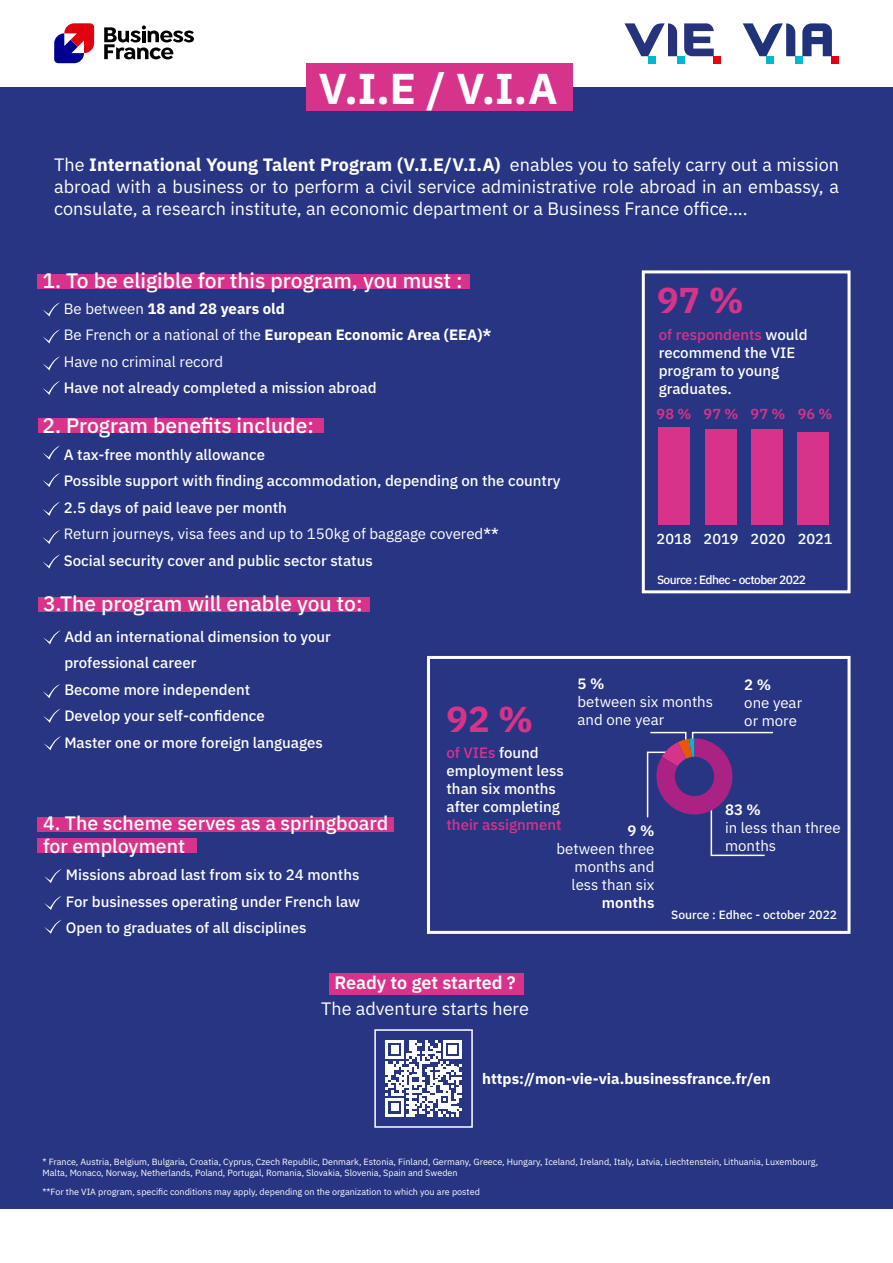
<style>
.page{position:relative;width:893px;height:1263px;background:#fff}
.page>*{position:absolute;margin:0;border:0;box-sizing:border-box;transform-origin:0 0}
.t1{font:700 43.2px "IBM Plex Sans";color:#fff}
.t2{font:700 36px "IBM Plex Sans";color:#d7338a}
.t3{font:500 21px "IBM Plex Sans";color:#fff}
.t4{font:500 19.5px/23.4px "IBM Plex Sans";color:#fff}
.t5{font:18px/21.6px "IBM Plex Sans";color:#fff;text-align:justify}
.t6{font:600 18px "IBM Plex Sans";color:#fff}
.t7{font:500 15px/26.5px "IBM Plex Sans";color:#fff}
.t8{font:15px/18px "IBM Plex Sans";color:#fff}
.t9{font:700 15px "IBM Plex Sans";color:#fff}
.t10{font:500 15px "IBM Plex Sans";color:#d7338a}
.t11{font:600 15px "IBM Plex Sans";color:#fff}
.t12{font:500 14.55px "IBM Plex Sans";color:#fff}
.t13{font:600 14.55px "IBM Plex Sans";color:#d7338a}
.t14{font:500 12px "IBM Plex Sans";letter-spacing:-.05em;color:#fff}
.t15{font:500 12px "IBM Plex Sans";color:#fff}
.t16{font:9px/10.8px "IBM Plex Sans";color:#fff}
.s1{font-weight:700}
.s2{font-weight:400}
.s3{color:#d7338a}
</style>
<div class="page">
<div style="left:0;top:87px;width:893px;height:1122px;background:#283583"></div>
<div style="left:642px;top:270px;width:208px;height:323px;border:3px solid #fff"></div>
<div style="left:38px;top:274px;width:432px;height:14px;background:#d7338a"></div>
<div style="left:38px;top:418px;width:285px;height:15px;background:#d7338a"></div>
<div style="left:766px;top:56px;width:7px;height:7px;background:#00b8d1"></div>
<div style="left:795px;top:56px;width:7px;height:7px;background:#00b8d1"></div>
<div style="left:832px;top:56px;width:7px;height:7px;background:#e30011"></div>
<svg style="left:743px;top:23px;width:52px;height:33px"></svg>
<svg style="left:802px;top:23px;width:30px;height:33px"></svg>
<div style="left:648px;top:56px;width:7px;height:7px;background:#00b7d4"></div>
<div style="left:677px;top:56px;width:7px;height:7px;background:#00b7d4"></div>
<svg style="left:624px;top:23px;width:53px;height:33px"></svg>
<svg style="left:684px;top:23px;width:30px;height:33px"></svg>
<div style="left:714px;top:56px;width:7px;height:7px;background:#e30613"></div>
<div style="left:306px;top:63px;width:267px;height:48px;background:#d7338a"></div>
<div style="left:659px;top:427px;width:31px;height:97px;background:#d7338a"></div>
<div style="left:705px;top:429px;width:31px;height:95px;background:#d7338a"></div>
<div style="left:751px;top:429px;width:31px;height:95px;background:#d7338a"></div>
<div style="left:797px;top:432px;width:31px;height:92px;background:#d7338a"></div>
<svg style="left:43px;top:302px;width:17px;height:14px"></svg>
<svg style="left:43px;top:329px;width:17px;height:14px"></svg>
<svg style="left:43px;top:356px;width:17px;height:14px"></svg>
<svg style="left:43px;top:381px;width:17px;height:14px"></svg>
<svg style="left:43px;top:445px;width:17px;height:15px"></svg>
<svg style="left:43px;top:473px;width:17px;height:14px"></svg>
<svg style="left:43px;top:501px;width:17px;height:15px"></svg>
<svg style="left:43px;top:530px;width:17px;height:14px"></svg>
<svg style="left:43px;top:554px;width:17px;height:15px"></svg>
<div style="left:330px;top:973px;width:194px;height:22px;background:#d7338a"></div>
<div style="left:38px;top:597px;width:332px;height:15px;background:#d7338a"></div>
<div style="left:37px;top:817px;width:356px;height:15px;background:#d7338a"></div>
<div style="left:37px;top:838px;width:160px;height:15px;background:#d7338a"></div>
<div style="left:427px;top:656px;width:423px;height:278px;border:3px solid #fff"></div>
<svg style="left:386px;top:1040px;width:76px;height:76px"></svg>
<div style="left:374px;top:1029px;width:99px;height:99px;border:2px solid #fff"></div>
<svg style="left:646px;top:731px;width:128px;height:126px"></svg>
<div style="left:675px;top:757px;width:39px;height:39px;background:#283583;border-radius:50%"></div>
<svg style="left:43px;top:630px;width:18px;height:14px"></svg>
<svg style="left:44px;top:736px;width:17px;height:14px"></svg>
<svg style="left:43px;top:684px;width:17px;height:14px"></svg>
<svg style="left:43px;top:708px;width:18px;height:15px"></svg>
<svg style="left:44px;top:869px;width:18px;height:14px"></svg>
<svg style="left:44px;top:919px;width:18px;height:15px"></svg>
<svg style="left:44px;top:896px;width:18px;height:14px"></svg>
<svg style="left:54px;top:23px;width:40px;height:40px"></svg>
<svg style="left:104px;top:25px;width:90px;height:34px"></svg>
<h1 class="t1" style="left:319px;top:54px;width:240px">V.I.E / V.I.A</h1>
<p class="t5" style="left:54px;top:153px;width:786px">The <span class="s1">International Young Talent Program (V.I.E/V.I.A)</span> enables you to safely carry out a mission abroad with a business or to perform a civil service administrative role abroad in an embassy, a consulate, a research institute, an economic department or a Business France office....</p>
<h3 class="t3" style="left:43px;top:264px;width:422px">1. To be eligible for this program, you must :</h3>
<p class="t8" style="left:64px;top:294px;width:429px;line-height:26.5px">Be between <span class="s1">18 and 28 years old<br></span>Be French or a national of the <span class="s1">European Economic Area (EEA)*<br></span>Have no criminal record</p>
<p class="t7" style="left:64px;top:373px;width:314px">Have not already completed a mission abroad</p>
<h3 class="t3" style="left:43px;top:409px;width:273px">2. Program benefits include:</h3>
<p class="t7" style="left:64px;top:440px;width:498px">A tax-free monthly allowance<br>Possible support with finding accommodation, depending on the country 2.5 days of paid leave per month<br><span class="s2">Return journeys, visa fees and up to 150kg of baggage covered</span>**<br>Social security cover and public sector status</p>
<h3 class="t3" style="left:43px;top:588px;width:321px">3.The program will enable you to:</h3>
<h2 class="t2" style="left:657px;top:271px;width:88px">97 %</h2>
<p class="t7" style="left:659px;top:325px;width:151px;line-height:18px"><span class="s3">of respondents</span> would recommend the VIE program to young graduates.</p>
<p class="t13" style="left:657px;top:402px;width:36px">98 %</p>
<p class="t13" style="left:704px;top:402px;width:36px">97 %</p>
<p class="t13" style="left:751px;top:402px;width:36px">97 %</p>
<p class="t13" style="left:798px;top:402px;width:36px">96 %</p>
<p class="t12" style="left:657px;top:527px;width:36px">2018</p>
<p class="t12" style="left:704px;top:527px;width:36px">2019</p>
<p class="t12" style="left:751px;top:527px;width:36px">2020</p>
<p class="t12" style="left:798px;top:527px;width:36px">2021</p>
<p class="t14" style="left:657px;top:571px;width:151px">Source : Edhec - october 2022</p>
<p class="t7" style="left:64px;top:622px;width:268px">Add an international dimension to your professional career<br>Become more independent<br>Develop your self-confidence<br>Master one or more foreign languages</p>
<p class="t11" style="left:578px;top:672px;width:28px">5 %</p>
<p class="t8" style="left:578px;top:692px;width:137px">between six months and one year</p>
<p class="t11" style="left:744px;top:673px;width:28px">2 %</p>
<p class="t8" style="left:744px;top:693px;width:59px">one year or more</p>
<h2 class="t2" style="left:446px;top:691px;width:88px">92 %</h2>
<p class="t7" style="left:446px;top:742px;width:119px;line-height:18px"><span class="s3">of VIEs</span> found employment less than six months after completing</p>
<p class="t10" style="left:446px;top:813px;width:117px">their assignment</p>
<p class="t11" style="left:725px;top:798px;width:37px">83 %</p>
<p class="t8" style="left:725px;top:818px;width:117px">in less than three months</p>
<h3 class="t4" style="left:43px;top:810px;width:347px">4. The scheme serves as a springboard for employment</h3>
<p class="t11" style="left:627px;top:819px;width:28px">9 %</p>
<p class="t8" style="left:572px;top:839px;width:84px;text-align:justify;text-indent:-15px">between three months and less than six</p>
<p class="t11" style="left:602px;top:891px;width:54px">months</p>
<p class="t7" style="left:66px;top:860px;width:296px;text-align:justify">Missions abroad last from six to 24 months For businesses operating under French law Open to graduates of all disciplines</p>
<p class="t6" style="left:334px;top:968px;width:183px">Ready to get started ?</p>
<p class="t5" style="left:321px;top:996px;width:209px">The adventure starts here</p>
<p class="t15" style="left:671px;top:906px;width:167px">Source : Edhec - october 2022</p>
<p class="t9" style="left:482px;top:1067px;width:290px">https://mon-vie-via.businessfrance.fr/en</p>
<p class="t16" style="left:43px;top:1156px;width:777px">* France, Austria, Belgium, Bulgaria, Croatia, Cyprus, Czech Republic, Denmark, Estonia, Finland, Germany, Greece, Hungary, Iceland, Ireland, Italy, Latvia, Liechtenstein, Lithuania, Luxembourg,<br>Malta, Monaco, Norway, Netherlands, Poland, Portugal, Romania, Slovakia, Slovenia, Spain and Sweden</p>
<p class="t16" style="left:43px;top:1186px;width:439px">**For the VIA program, specific conditions may apply, depending on the organization to which you are posted</p>
</div>
